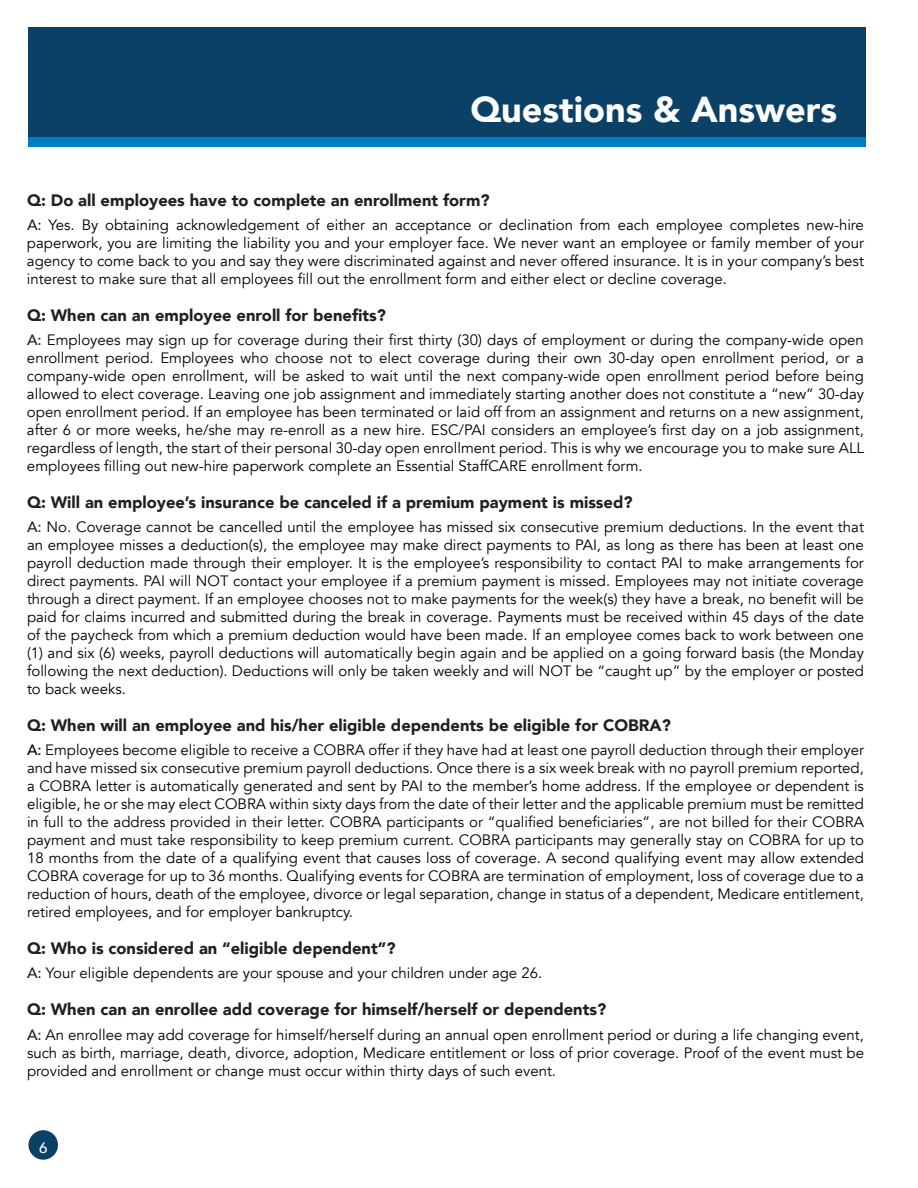
<style>
.page{position:relative;width:918px;height:1188px;background:#fff}
.page>*{position:absolute;margin:0;border:0;box-sizing:border-box;transform-origin:0 0}
.t1{font:900 36px "Avenir";color:#fff}
.t2{font:900 16.5px "Avenir";color:#231f20}
.t3{font:15px/18px "Avenir";color:#000;text-align:justify}
.t4{font:500 15px "Avenir";color:#fff}
.s1{font-weight:500;color:#231f20}
.s2{font-weight:500}
</style>
<div class="page">
<div style="left:29px;top:27px;width:837px;height:116px;background:#0b4067"></div>
<div style="left:29px;top:137px;width:837px;height:9px;background:#007cc2"></div>
<div style="left:29px;top:1130px;width:29px;height:30px;background:#0b4067;border-radius:50%"></div>
<h1 class="t1" style="left:470px;top:89px;width:368px">Questions &amp; Answers</h1>
<p class="t2" style="left:27px;top:191px;width:464px">Q: Do all employees have to complete an enrollment form?</p>
<p class="t3" style="left:27px;top:216px;width:839px"><span class="s1">A:</span> Yes. By obtaining acknowledgement of either an acceptance or declination from each employee completes new-hire paperwork, you are limiting the liability you and your employer face. We never want an employee or family member of your agency to come back to you and say they were discriminated against and never offered insurance. It is in your company’s best interest to make sure that all employees fill out the enrollment form and either elect or decline coverage.</p>
<p class="t2" style="left:27px;top:301px;width:360px">Q: When can an employee enroll for benefits?</p>
<p class="t3" style="left:27px;top:331px;width:839px"><span class="s1">A:</span> Employees may sign up for coverage during their first thirty (30) days of employment or during the company-wide open enrollment period. Employees who choose not to elect coverage during their own 30-day open enrollment period, or a company-wide open enrollment, will be asked to wait until the next company-wide open enrollment period before being allowed to elect coverage. Leaving one job assignment and immediately starting another does not constitute a “new” 30-day open enrollment period. If an employee has been terminated or laid off from an assignment and returns on a new assignment, after 6 or more weeks, he/she may re-enroll as a new hire. ESC/PAI considers an employee’s first day on a job assignment, regardless of length, the start of their personal 30-day open enrollment period. This is why we encourage you to make sure ALL employees filling out new-hire paperwork complete an Essential StaffCARE enrollment form.</p>
<p class="t2" style="left:27px;top:493px;width:607px">Q: Will an employee’s insurance be canceled if a premium payment is missed?</p>
<p class="t3" style="left:27px;top:518px;width:839px"><span class="s1">A:</span> No. Coverage cannot be cancelled until the employee has missed six consecutive premium deductions. In the event that an employee misses a deduction(s), the employee may make direct payments to PAI, as long as there has been at least one payroll deduction made through their employer. It is the employee’s responsibility to contact PAI to make arrangements for direct payments. PAI will NOT contact your employee if a premium payment is missed. Employees may not initiate coverage through a direct payment. If an employee chooses not to make payments for the week(s) they have a break, no benefit will be paid for claims incurred and submitted during the break in coverage. Payments must be received within 45 days of the date of the paycheck from which a premium deduction would have been made. If an employee comes back to work between one (1) and six (6) weeks, payroll deductions will automatically begin again and be applied on a going forward basis (the Monday following the next deduction). Deductions will only be taken weekly and will NOT be “caught up” by the employer or posted to back weeks.</p>
<p class="t2" style="left:27px;top:716px;width:645px">Q: When will an employee and his/her eligible dependents be eligible for COBRA?</p>
<p class="t3" style="left:27px;top:742px;width:839px"><span class="s2">A:</span> Employees become eligible to receive a COBRA offer if they have had at least one payroll deduction through their employer and have missed six consecutive premium payroll deductions. Once there is a six week break with no payroll premium reported, a COBRA letter is automatically generated and sent by PAI to the member’s home address. If the employee or dependent is eligible, he or she may elect COBRA within sixty days from the date of their letter and the applicable premium must be remitted in full to the address provided in their letter. COBRA participants or “qualified beneficiaries”, are not billed for their COBRA payment and must take responsibility to keep premium current. COBRA participants may generally stay on COBRA for up to 18 months from the date of a qualifying event that causes loss of coverage. A second qualifying event may allow extended COBRA coverage for up to 36 months. Qualifying events for COBRA are termination of employment, loss of coverage due to a reduction of hours, death of the employee, divorce or legal separation, change in status of a dependent, Medicare entitlement, retired employees, and for employer bankruptcy.</p>
<p class="t2" style="left:27px;top:939px;width:370px">Q: Who is considered an “eligible dependent”?</p>
<p class="t3" style="left:27px;top:965px;width:517px"><span class="s1">A:</span> Your eligible dependents are your spouse and your children under age 26.</p>
<p class="t2" style="left:27px;top:1000px;width:581px">Q: When can an enrollee add coverage for himself/herself or dependents?</p>
<p class="t3" style="left:27px;top:1027px;width:839px"><span class="s1">A:</span> An enrollee may add coverage for himself/herself during an annual open enrollment period or during a life changing event, such as birth, marriage, death, divorce, adoption, Medicare entitlement or loss of prior coverage. Proof of the event must be provided and enrollment or change must occur within thirty days of such event.</p>
<p class="t4" style="left:39px;top:1141px;width:10px">6</p>
</div>
